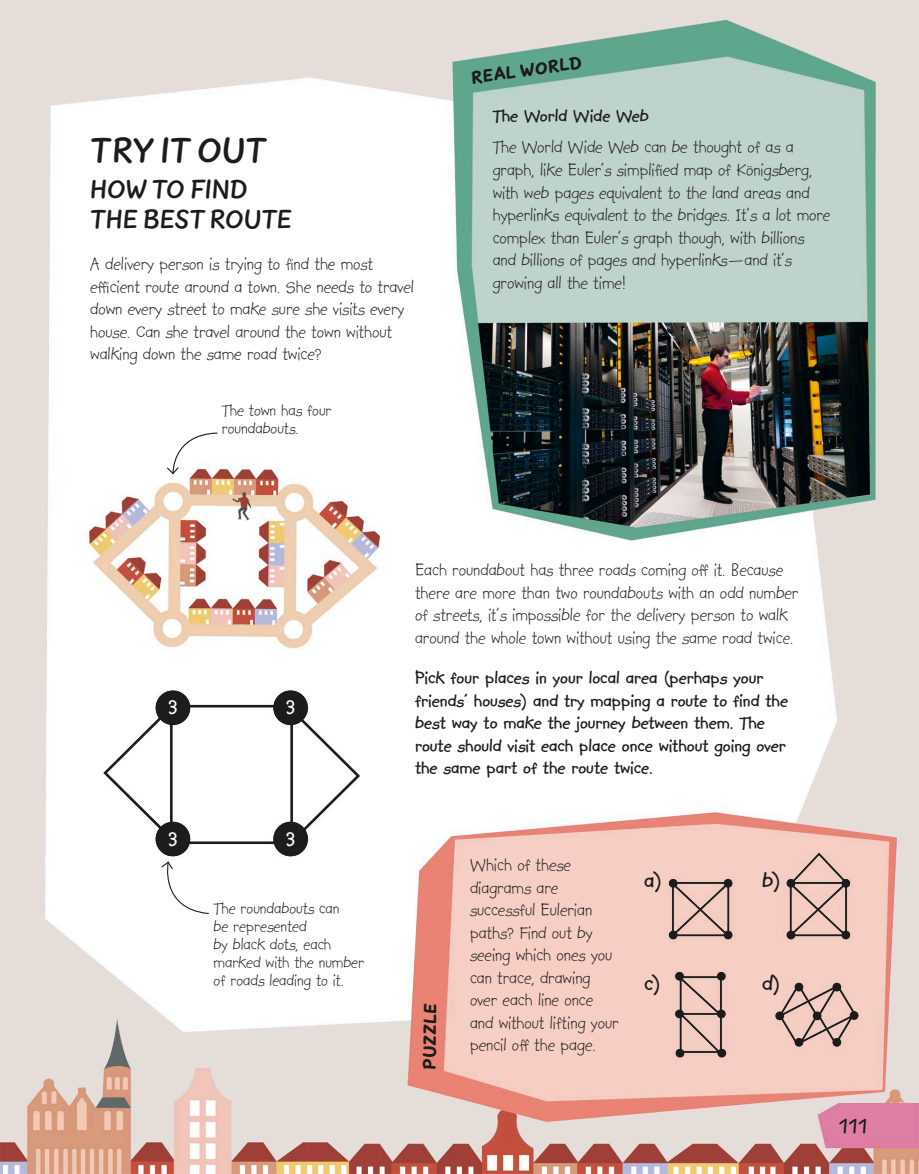
<style>
.page{position:relative;width:919px;height:1174px;background:#fff}
.page>*{position:absolute;margin:0;border:0;box-sizing:border-box;transform-origin:0 0}
.t1{font:700 36px "Uberhand Pro";letter-spacing:.005em;color:#1c1c1a}
.t2{font:700 27px/30px "Uberhand Pro";letter-spacing:.005em;color:#1c1c1a}
.t3{font:700 24px "Kidprint MT Pro";color:#1c1c1a}
.t4{font:700 24px "Kidprint MT Pro";color:#fdfdfd}
.t5{font:500 21px "Uberhand Pro";color:#1c1c1a}
.t6{font:19.5px/22.5px "Kidprint MT Pro";color:#1c1c1a}
.t7{font:700 19.5px/22.5px "Kidprint MT Pro";color:#1c1c1a}
.t8{font:18px/18px "Kidprint MT Pro";color:#1c1c1a}
.t9{font:900 18px "Uberhand Pro";color:#1c1c1a}
</style>
<div class="page">
<img style="left:0;top:0;width:918px;height:1174px">
<div style="left:156px;top:690px;width:34px;height:35px;background:#1c1c1a;border-radius:50%"></div>
<div style="left:156px;top:822px;width:34px;height:34px;background:#1c1c1a;border-radius:50%"></div>
<div style="left:273px;top:690px;width:35px;height:35px;background:#1c1c1a;border-radius:50%"></div>
<div style="left:273px;top:822px;width:35px;height:34px;background:#1c1c1a;border-radius:50%"></div>
<div style="left:170px;top:705px;width:123px;height:139px;border:2px solid #1c1c1a"></div>
<svg style="left:289px;top:707px;width:72px;height:134px"></svg>
<svg style="left:102px;top:707px;width:72px;height:134px"></svg>
<svg style="left:775px;top:1011px;width:8px;height:9px"></svg>
<svg style="left:777px;top:984px;width:81px;height:62px;background:#caaaa2"></svg>
<div style="left:723px;top:879px;width:9px;height:8px;background:#1c1c1a;border-radius:50%"></div>
<div style="left:723px;top:930px;width:9px;height:9px;background:#1c1c1a;border-radius:50%"></div>
<div style="left:669px;top:879px;width:8px;height:8px;background:#1c1c1a;border-radius:50%"></div>
<svg style="left:670px;top:881px;width:60px;height:57px;background:#c4a59d"></svg>
<div style="left:841px;top:879px;width:9px;height:8px;background:#1c1c1a;border-radius:50%"></div>
<div style="left:841px;top:930px;width:9px;height:9px;background:#1c1c1a;border-radius:50%"></div>
<svg style="left:787px;top:851px;width:61px;height:87px;background:#ceada5"></svg>
<svg style="left:675px;top:1009px;width:8px;height:9px"></svg>
<div style="left:675px;top:972px;width:8px;height:8px;background:#1c1c1a;border-radius:50%"></div>
<svg style="left:675px;top:1049px;width:9px;height:8px"></svg>
<div style="left:717px;top:972px;width:8px;height:8px;background:#1c1c1a;border-radius:50%"></div>
<svg style="left:678px;top:975px;width:47px;height:83px;background:#c3a59d"></svg>
<svg style="left:166px;top:432px;width:52px;height:43px"></svg>
<svg style="left:159px;top:860px;width:51px;height:54px"></svg>
<h1 class="t1" style="left:90px;top:123px;width:177px">TRY IT OUT</h1>
<h2 class="t2" style="left:90px;top:172px;width:203px">HOW TO FIND<br>THE BEST ROUTE</h2>
<p class="t6" style="left:90px;top:253px;width:325px">A delivery person is trying to find the most efficient route around a town. She needs to travel down every street to make sure she visits every house. Can she travel around the town without walking down the same road twice?</p>
<p class="t8" style="left:222px;top:401px;width:111px">The town has four roundabouts.</p>
<p class="t9" style="left:469px;top:63px;width:113px;rotate:-8deg">REAL WORLD</p>
<p class="t7" style="left:492px;top:105px;width:158px">The World Wide Web</p>
<p class="t6" style="left:492px;top:136px;width:339px">The World Wide Web can be thought of as a graph, like Euler’s simplified map of Königsberg, with web pages equivalent to the land areas and hyperlinks equivalent to the bridges. It’s a lot more complex than Euler’s graph though, with billions and billions of pages and hyperlinks—and it’s growing all the time!</p>
<p class="t4" style="left:168px;top:693px;width:11px">3</p>
<p class="t4" style="left:286px;top:693px;width:11px">3</p>
<p class="t4" style="left:168px;top:825px;width:11px">3</p>
<p class="t4" style="left:286px;top:825px;width:11px">3</p>
<p class="t8" style="left:213px;top:899px;width:152px">The roundabouts can<br>be represented<br>by black dots, each marked with the number of roads leading to it.</p>
<p class="t6" style="left:415px;top:559px;width:385px">Each roundabout has three roads coming off it. Because there are more than two roundabouts with an odd number of streets, it’s impossible for the delivery person to walk around the whole town without using the same road twice.</p>
<p class="t7" style="left:415px;top:667px;width:374px">Pick four places in your local area (perhaps your friends’ houses) and try mapping a route to find the best way to make the journey between them. The route should visit each place once without going over the same part of the route twice.</p>
<p class="t9" style="left:415px;top:1069px;width:68px;rotate:-89deg">PUZZLE</p>
<p class="t6" style="left:470px;top:854px;width:150px">Which of these diagrams are successful Eulerian paths? Find out by seeing which ones you can trace, drawing over each line once and without lifting your pencil off the page.</p>
<p class="t3" style="left:644px;top:867px;width:19px">a)</p>
<p class="t3" style="left:762px;top:867px;width:20px">b)</p>
<p class="t3" style="left:644px;top:970px;width:18px">c)</p>
<p class="t3" style="left:762px;top:970px;width:20px">d)</p>
<p class="t5" style="left:838px;top:1110px;width:31px">111</p>
</div>
